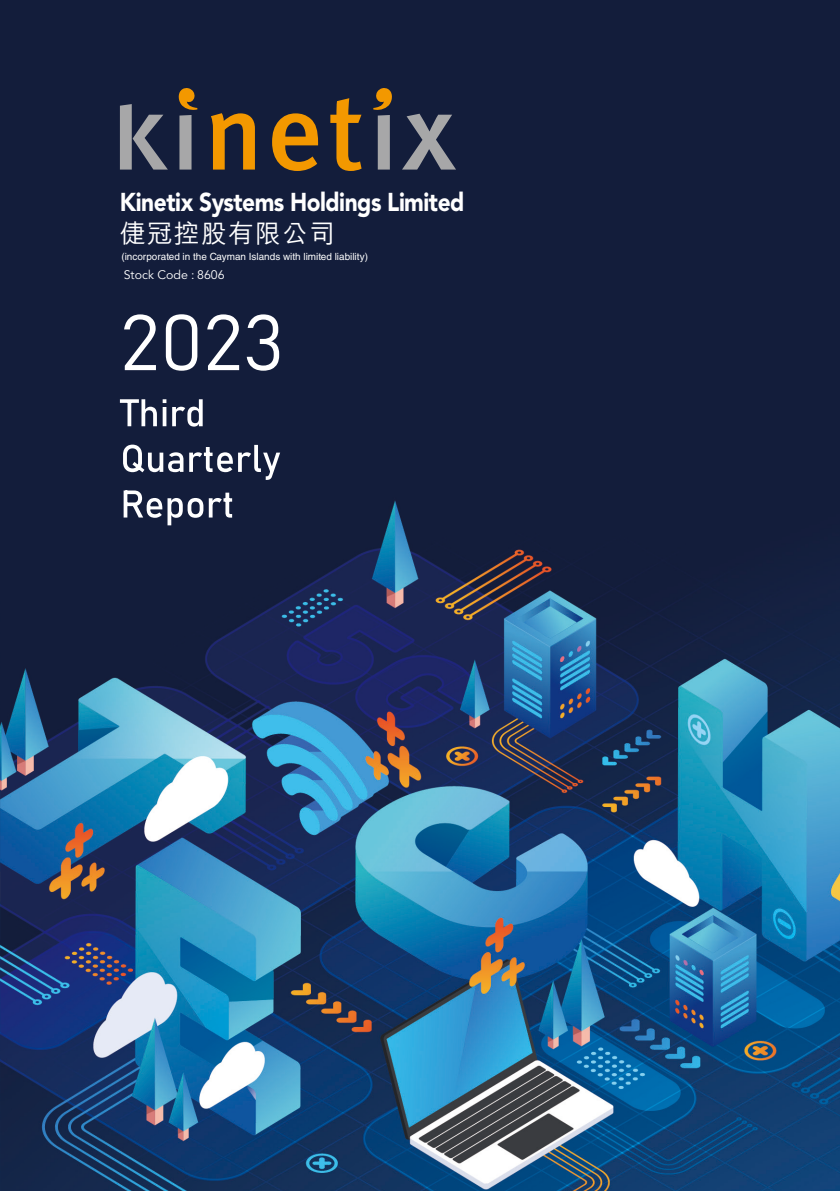
<style>
.page{position:relative;width:840px;height:1191px;background:#fff}
.page>*{position:absolute;margin:0;border:0;box-sizing:border-box;transform-origin:0 0}
.t1{font:900 25.6px "Avenir LT Std";letter-spacing:-.02em;color:#fff;scale:.88 1}
.t2{font:500 25.6px "M Hei HK";letter-spacing:.05em;color:#fff}
.t3{font:12.4px "Avenir LT Std";color:#fff}
.t4{font:10px "Helvetica LT Std";color:#fff}
</style>
<div class="page">
<img style="left:0;top:0;width:839px;height:1191px">
<svg style="left:120px;top:104px;width:48px;height:66px;background:#585d6e"></svg>
<svg style="left:402px;top:114px;width:54px;height:56px;background:#555b6c"></svg>
<svg style="left:178px;top:88px;width:214px;height:83px;background:#564633"></svg>
<svg style="left:124px;top:314px;width:32px;height:56px"></svg>
<svg style="left:166px;top:314px;width:31px;height:57px"></svg>
<svg style="left:207px;top:314px;width:32px;height:56px"></svg>
<svg style="left:246px;top:314px;width:33px;height:57px"></svg>
<svg style="left:127px;top:403px;width:4px;height:23px"></svg>
<svg style="left:120px;top:399px;width:19px;height:4px"></svg>
<svg style="left:141px;top:399px;width:25px;height:27px"></svg>
<svg style="left:172px;top:399px;width:30px;height:27px"></svg>
<svg style="left:123px;top:444px;width:60px;height:28px"></svg>
<svg style="left:189px;top:445px;width:91px;height:35px"></svg>
<svg style="left:123px;top:490px;width:80px;height:35px"></svg>
<svg style="left:209px;top:492px;width:23px;height:25px"></svg>
<h1 class="t1" style="left:120px;top:187px;width:393px">Kinetix Systems Holdings Limited</h1>
<h1 class="t2" style="left:120px;top:215px;width:216px">倢冠控股有限公司</h1>
<p class="t4" style="left:121px;top:251px;width:248px">(incorporated in the Cayman Islands with limited liability)</p>
<p class="t3" style="left:124px;top:268px;width:102px">Stock Code : 8606</p>
</div>
